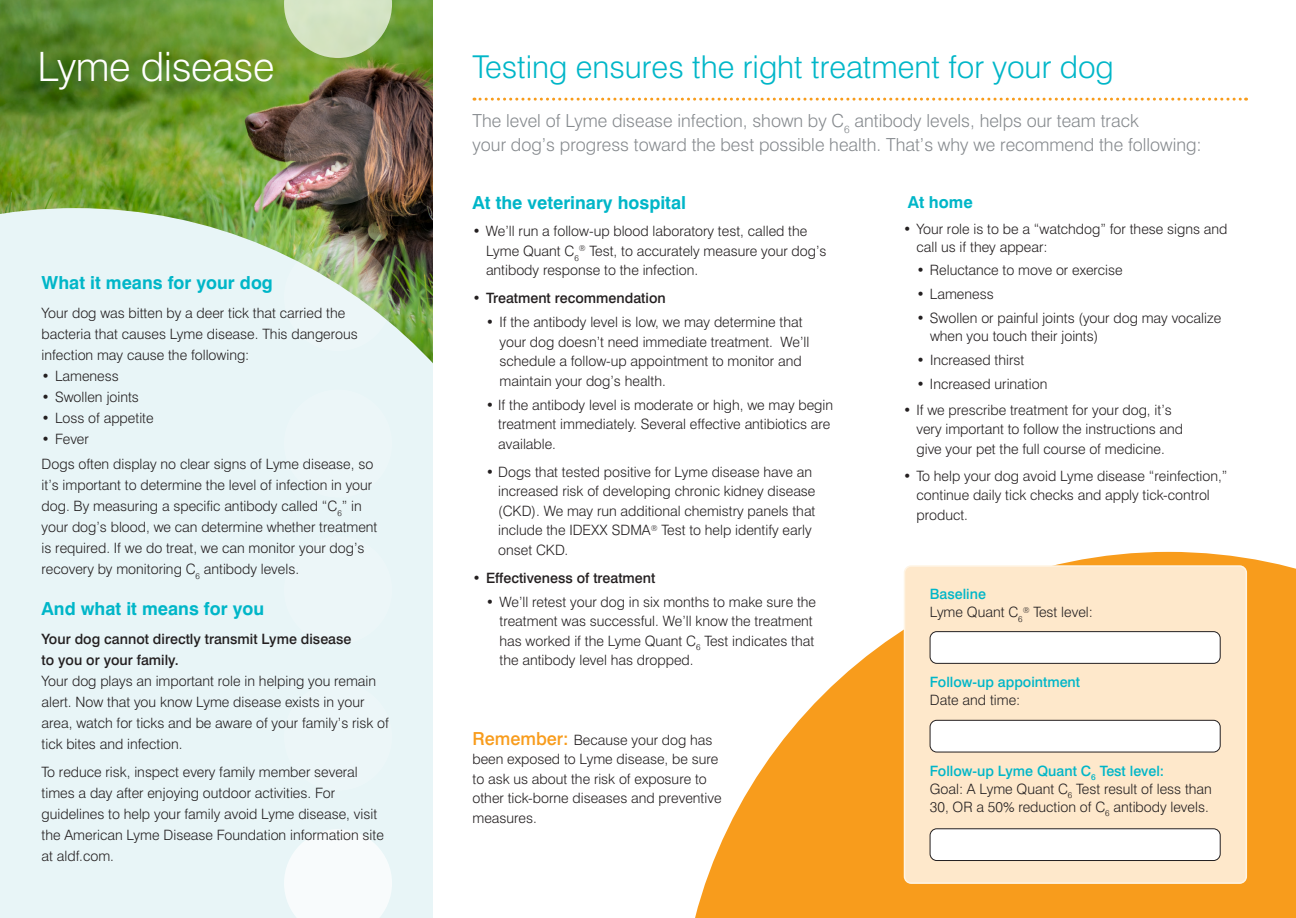
<style>
.page{position:relative;width:1296px;height:918px;background:#fff}
.page>*{position:absolute;margin:0;border:0;box-sizing:border-box;transform-origin:0 0}
.t1{font:300 40.5px "Swiss 721 BT";letter-spacing:-.01em;color:#fff}
.t2{font:300 31.5px "Swiss 721 BT";color:#00b6c8}
.t3{font:300 18px/24px "Swiss 721 BT";color:#868a8e}
.t4{font:700 18px "Swiss 721 BT";color:#00b6c8}
.t5{font:700 16.5px "Swiss 721 BT";color:#00b6c8}
.t6{font:300 14.25px/19.5px "Swiss 721 BT";color:#231f20}
.t7{font:500 14.25px/18px "Swiss 721 BT";color:#00b6c8}
.t8{font:500 14.25px "Swiss 721 BT";color:#231f20}
.s1{font-weight:500}
.s2{font-weight:300}
.s3{font-weight:500;font-size:18px;color:#f89c1c}
.s4{font-weight:500;color:#00b6c8}
.s5{font-weight:300;color:#231f20}
</style>
<div class="page">
<svg style="left:695px;top:552px;width:601px;height:366px;fill:#f89c1c"></svg>
<div style="left:904px;top:566px;width:342px;height:317px;background:#fee8cb;border-radius:7px"></div>
<div style="left:904px;top:565px;width:343px;height:319px;border:2px solid #fef4e4;border-radius:7px"></div>
<img style="left:0;top:0;width:433px;height:208px">
<div style="left:0;top:208px;width:433px;height:710px;background:#e8f5f7"></div>
<svg style="left:284px;top:0;width:108px;height:58px;background:#bfd5a6"></svg>
<div style="left:284px;top:683px;width:108px;height:108px;background:#ecf6f8;border-radius:50%"></div>
<div style="left:284px;top:390px;width:108px;height:108px;background:#ecf6f8;border-radius:50%"></div>
<svg style="left:284px;top:829px;width:108px;height:89px"></svg>
<svg style="left:284px;top:243px;width:108px;height:108px;background:#d3dfcf"></svg>
<div style="left:284px;top:536px;width:108px;height:108px;background:#ecf6f8;border-radius:50%"></div>
<img style="left:284px;top:97px;width:108px;height:108px;border-radius:50%">
<svg style="left:474px;top:98px;width:773px;height:3px"></svg>
<div style="left:930px;top:632px;width:290px;height:31px;background:#fff;border-radius:7px"></div>
<div style="left:930px;top:631px;width:290px;height:33px;border:1px solid #231f20;border-radius:7px"></div>
<div style="left:930px;top:720px;width:290px;height:32px;background:#fff;border-radius:7px"></div>
<div style="left:930px;top:720px;width:290px;height:32px;border:1px solid #231f20;border-radius:7px"></div>
<div style="left:930px;top:829px;width:290px;height:32px;background:#fff;border-radius:7px"></div>
<div style="left:930px;top:829px;width:290px;height:32px;border:1px solid #231f20;border-radius:7px"></div>
<p class="t1" style="left:38px;top:41px;width:239px">Lyme disease</p>
<p class="t2" style="left:472px;top:47px;width:643px">Testing ensures the right treatment for your dog</p>
<p class="t3" style="left:472px;top:108px;width:731px">The level of Lyme disease infection, shown by C<sub>6</sub> antibody levels, helps our team track<br>your dog’s progress toward the best possible health. That’s why we recommend the following:</p>
<p class="t4" style="left:42px;top:272px;width:233px">What it means for your dog</p>
<p class="t6" style="left:42px;top:302px;width:318px;line-height:21px">Your dog was bitten by a deer tick that carried the bacteria that causes Lyme disease. This dangerous infection may cause the following:</p>
<p class="t6" style="left:42px;top:366px;width:79px">• Lameness</p>
<p class="t6" style="left:42px;top:387px;width:99px">• Swollen joints</p>
<p class="t6" style="left:42px;top:408px;width:114px">• Loss of appetite</p>
<p class="t6" style="left:42px;top:429px;width:49px">• Fever</p>
<p class="t6" style="left:42px;top:453px;width:337px;line-height:21px">Dogs often display no clear signs of Lyme disease, so it’s important to determine the level of infection in your dog. By measuring a specific antibody called “C<sub>6</sub>” in your dog’s blood, we can determine whether treatment is required. If we do treat, we can monitor your dog’s recovery by monitoring C<sub>6</sub> antibody levels.</p>
<p class="t4" style="left:42px;top:598px;width:224px">And what it means for you</p>
<p class="t6" style="left:42px;top:628px;width:349px;line-height:21px"><span class="s1">Your dog cannot directly transmit Lyme disease<br>to you or your family.<br></span>Your dog plays an important role in helping you remain alert. Now that you know Lyme disease exists in your area, watch for ticks and be aware of your family’s risk of tick bites and infection.</p>
<p class="t6" style="left:42px;top:762px;width:344px;line-height:21px">To reduce risk, inspect every family member several times a day after enjoying outdoor activities. For guidelines to help your family avoid Lyme disease, visit the American Lyme Disease Foundation information site at aldf.com.</p>
<p class="t4" style="left:472px;top:192px;width:215px">At the veterinary hospital</p>
<p class="t6" style="left:486px;top:221px;width:342px;text-indent:-14px">• We’ll run a follow-up blood laboratory test, called the<br>Lyme Quant C<sub>6</sub><sup>®</sup> Test, to accurately measure your dog’s antibody response to the infection.</p>
<p class="t8" style="left:472px;top:290px;width:195px"><span class="s2">•</span> Treatment recommendation</p>
<p class="t6" style="left:500px;top:312px;width:311px;text-indent:-14px">• If the antibody level is low, we may determine that your dog doesn’t need immediate treatment. We’ll schedule a follow-up appointment to monitor and maintain your dog’s health.</p>
<p class="t6" style="left:498px;top:395px;width:336px;text-indent:-12px">• If the antibody level is moderate or high, we may begin treatment immediately. Several effective antibiotics are available.</p>
<p class="t6" style="left:498px;top:462px;width:319px;text-indent:-12px">• Dogs that tested positive for Lyme disease have an increased risk of developing chronic kidney disease (CKD). We may run additional chemistry panels that include the IDEXX SDMA<sup>®</sup> Test to help identify early onset CKD.</p>
<p class="t8" style="left:472px;top:569px;width:184px"><span class="s2">•</span> Effectiveness of treatment</p>
<p class="t6" style="left:500px;top:592px;width:318px;text-indent:-14px">• We’ll retest your dog in six months to make sure the treatment was successful. We’ll know the treatment has worked if the Lyme Quant C<sub>6</sub> Test indicates that the antibody level has dropped.</p>
<p class="t6" style="left:472px;top:730px;width:251px"><span class="s3">Remember:</span> Because your dog has been exposed to Lyme disease, be sure to ask us about the risk of exposure to other tick-borne diseases and preventive measures.</p>
<p class="t5" style="left:908px;top:192px;width:67px">At home</p>
<p class="t6" style="left:916px;top:219px;width:312px;line-height:18px;text-indent:-14px">• Your role is to be a “watchdog” for these signs and call us if they appear:</p>
<p class="t6" style="left:916px;top:261px;width:208px">• Reluctance to move or exercise</p>
<p class="t6" style="left:916px;top:284px;width:79px">• Lameness</p>
<p class="t6" style="left:930px;top:309px;width:293px;line-height:18px;text-indent:-14px">• Swollen or painful joints (your dog may vocalize when you touch their joints)</p>
<p class="t6" style="left:916px;top:350px;width:109px">• Increased thirst</p>
<p class="t6" style="left:916px;top:374px;width:132px">• Increased urination</p>
<p class="t6" style="left:916px;top:400px;width:268px;text-indent:-14px">• If we prescribe treatment for your dog, it’s very important to follow the instructions and give your pet the full course of medicine.</p>
<p class="t6" style="left:916px;top:466px;width:313px;text-indent:-14px">• To help your dog avoid Lyme disease “reinfection,” continue daily tick checks and apply tick-control product.</p>
<p class="t6" style="left:930px;top:585px;width:165px;line-height:18px"><span class="s4">Baseline<br></span>Lyme Quant C<sub>6</sub><sup>®</sup> Test level:</p>
<p class="t7" style="left:930px;top:673px;width:152px">Follow-up appointment<br><span class="s5">Date and time:</span></p>
<p class="t7" style="left:930px;top:761px;width:236px">Follow-up Lyme Quant C<sub>6</sub> Test level:</p>
<p class="t6" style="left:930px;top:779px;width:284px;line-height:18px">Goal: A Lyme Quant C<sub>6</sub> Test result of less than<br>30, OR a 50% reduction of C<sub>6</sub> antibody levels.</p>
</div>
